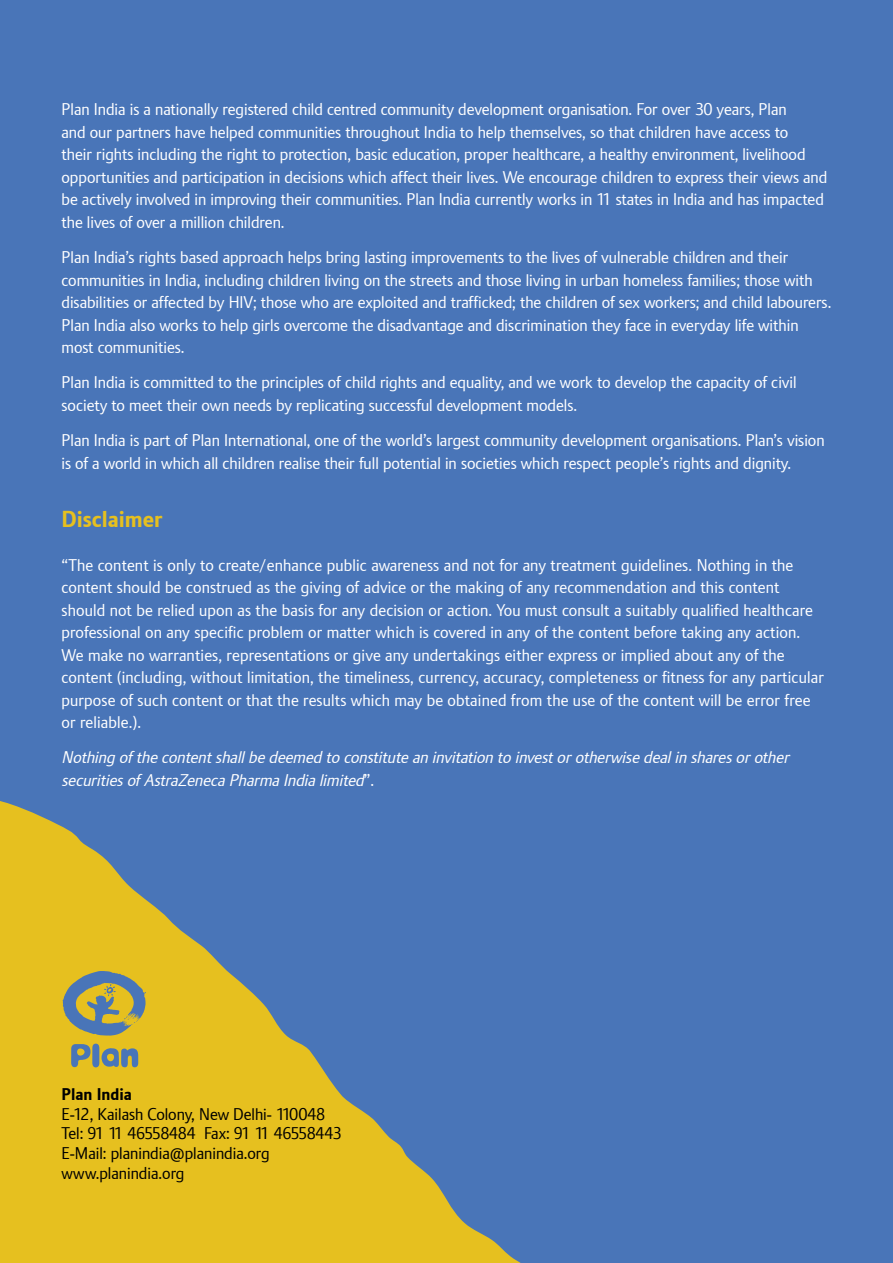
<style>
.page{position:relative;width:893px;height:1263px;background:#4975b8}
.page>*{position:absolute;margin:0;border:0;box-sizing:border-box;transform-origin:0 0}
.t1{font:700 22.5px "Plan";color:#e6c01f}
.t2{font:16.5px/22.5px "Plan";color:#fff}
.t3{font:italic 16.5px/22.5px "Plan";color:#fff}
.t4{font:16.5px/19.8px "Plan";color:#000}
.t5{font:700 16.5px "Plan";color:#000}
.s1{font-style:normal}
</style>
<div class="page">
<svg style="left:0;top:801px;width:521px;height:462px;fill:#e6c01f"></svg>
<svg style="left:71px;top:1044px;width:67px;height:23px"></svg>
<svg style="left:63px;top:971px;width:83px;height:65px"></svg>
<p class="t2" style="left:62px;top:98px;width:767px">Plan India is a nationally registered child centred community development organisation. For over 30 years, Plan<br>and our partners have helped communities throughout India to help themselves, so that children have access to<br>their rights including the right to protection, basic education, proper healthcare, a healthy environment, livelihood opportunities and participation in decisions which affect their lives. We encourage children to express their views and be actively involved in improving their communities. Plan India currently works in 11 states in India and has impacted the lives of over a million children.</p>
<p class="t2" style="left:62px;top:246px;width:771px">Plan India’s rights based approach helps bring lasting improvements to the lives of vulnerable children and their communities in India, including children living on the streets and those living in urban homeless families; those with disabilities or affected by HIV; those who are exploited and trafficked; the children of sex workers; and child labourers.<br>Plan India also works to help girls overcome the disadvantage and discrimination they face in everyday life within most communities.</p>
<p class="t2" style="left:62px;top:371px;width:737px">Plan India is committed to the principles of child rights and equality, and we work to develop the capacity of civil society to meet their own needs by replicating successful development models.</p>
<p class="t2" style="left:62px;top:429px;width:765px">Plan India is part of Plan International, one of the world’s largest community development organisations. Plan’s vision is of a world in which all children realise their full potential in societies which respect people’s rights and dignity.</p>
<h1 class="t1" style="left:62px;top:506px;width:103px">Disclaimer</h1>
<p class="t2" style="left:61px;top:554px;width:764px">“The content is only to create/enhance public awareness and not for any treatment guidelines. Nothing in the content should be construed as the giving of advice or the making of any recommendation and this content should not be relied upon as the basis for any decision or action. You must consult a suitably qualified healthcare professional on any specific problem or matter which is covered in any of the content before taking any action.<br>We make no warranties, representations or give any undertakings either express or implied about any of the content (including, without limitation, the timeliness, currency, accuracy, completeness or fitness for any particular purpose of such content or that the results which may be obtained from the use of the content will be error free or reliable.).</p>
<p class="t3" style="left:62px;top:746px;width:733px">Nothing of the contentshallbe deemed to constitute an invitation to investorotherwise dealin sharesorother securitiesof AstraZenecaPharmaIndialimited<span class="s1">” .</span></p>
<p class="t5" style="left:62px;top:1084px;width:72px">Plan India</p>
<p class="t4" style="left:62px;top:1104px;width:282px">E-12, Kailash Colony, New Delhi- 110048<br>Tel: 91 11 46558484 Fax: 91 11 46558443<br>E-Mail: planindia@planindia.org www.planindia.org</p>
</div>
